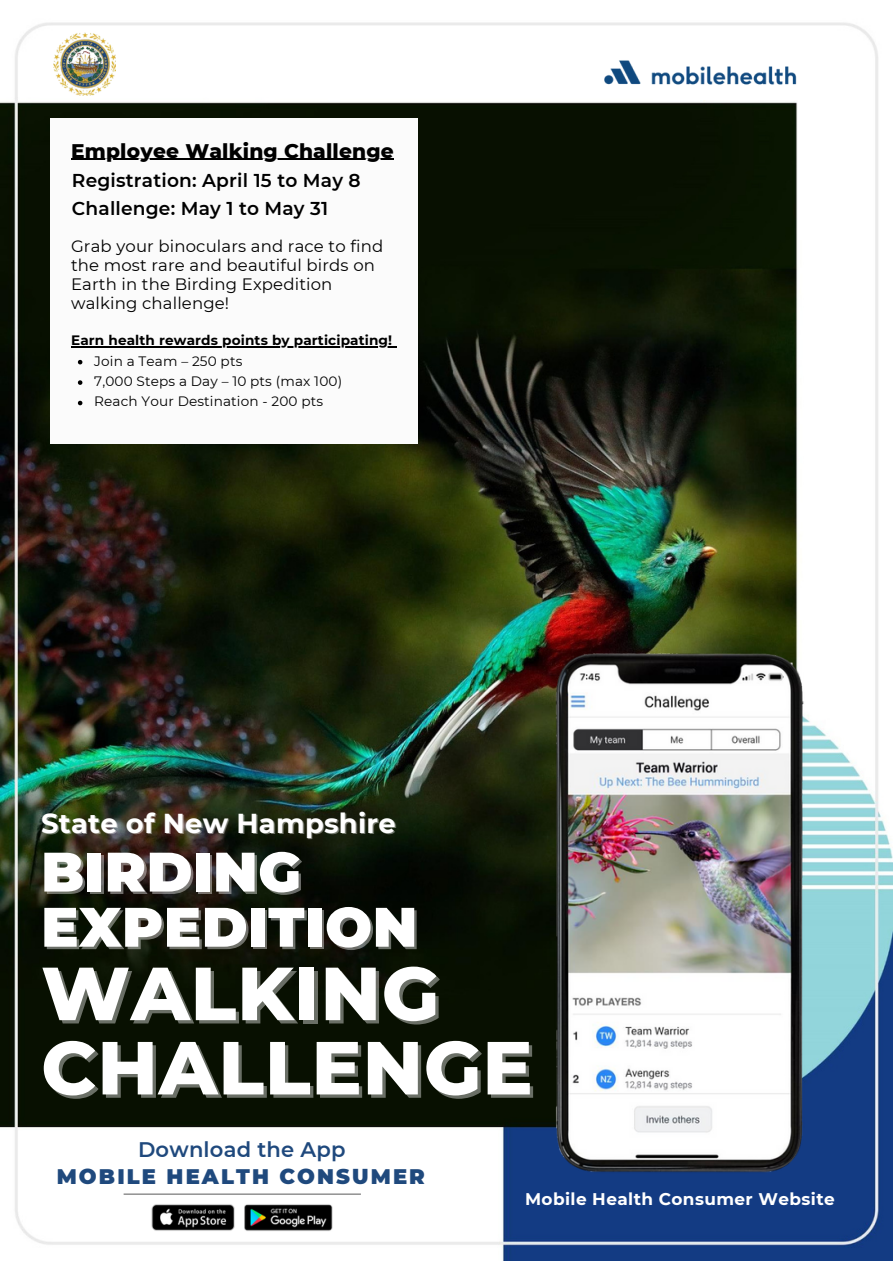
<style>
.page{position:relative;width:894px;height:1264px;background:#fff}
.page>*{position:absolute;margin:0;border:0;box-sizing:border-box;transform-origin:0 0}
.t1{font:800 75px "Montserrat";letter-spacing:.01em;color:#fff}
.t2{font:900 55.5px "Montserrat";letter-spacing:.01em;color:#fff}
.t3{font:700 27.3px "Montserrat";letter-spacing:.01em;color:#fff}
.t4{font:900 21px "Montserrat";letter-spacing:.1em;color:#1f497d}
.t5{font:600 21px "Montserrat";letter-spacing:.01em;color:#1f497d}
.t6{font:800 20.1px "Montserrat";letter-spacing:.01em;color:#000}
.t7{font:600 18.6px/27.9px "Montserrat";letter-spacing:.01em;color:#000}
.t8{font:700 16.8px "Montserrat";letter-spacing:.025em;color:#fff}
.t9{font:16.5px/19.2px "Montserrat";letter-spacing:.01em;color:#000}
.t10{font:13.65px "Montserrat";letter-spacing:.01em;color:#000}
.t11{font:700 13.65px "Montserrat";letter-spacing:.01em;color:#000}
</style>
<div class="page">
<img style="left:0;top:22px;width:892px;height:1238px">
<img style="left:549px;top:649px;width:261px;height:525px">
<hr style="left:124px;top:1193px;width:237px;height:1px;background:#595959">
<img style="left:150px;top:1203px;width:86px;height:28px">
<img style="left:243px;top:1203px;width:91px;height:28px">
<div style="left:50px;top:119px;width:368px;height:325px;background:#fbfbfb"></div>
<img style="left:53px;top:33px;width:62px;height:63px">
<div style="left:653px;top:61px;width:179px;height:38px;background:#fff"></div>
<hr style="left:71px;top:346px;width:321px;height:1px;background:#000">
<svg style="left:78px;top:360px;width:4px;height:4px"></svg>
<svg style="left:78px;top:380px;width:4px;height:5px"></svg>
<svg style="left:78px;top:401px;width:4px;height:4px"></svg>
<hr style="left:71px;top:159px;width:323px;height:1px;background:#000">
<div style="left:797px;top:61px;width:39px;height:179px;background:#fff"></div>
<img style="left:602px;top:56px;width:194px;height:33px">
<p class="t6" style="left:71px;top:138px;width:324px">Employee Walking Challenge</p>
<p class="t7" style="left:72px;top:166px;width:290px">Registration: April 15 to May 8<br>Challenge: May 1 to May 31</p>
<p class="t9" style="left:71px;top:236px;width:313px">Grab your binoculars and race to find the most rare and beautiful birds on<br>Earth in the Birding Expedition walking challenge!</p>
<p class="t11" style="left:71px;top:332px;width:322px">Earn health rewards points by participating!</p>
<p class="t10" style="left:94px;top:352px;width:150px">Join a Team – 250 pts</p>
<p class="t10" style="left:94px;top:373px;width:249px">7,000 Steps a Day – 10 pts (max 100)</p>
<h6 class="t10" style="left:94px;top:393px;width:230px">Reach Your Destination - 200 pts</h6>
<p class="t3" style="left:41px;top:806px;width:356px">State of New Hampshire</p>
<h2 class="t2" style="left:41px;top:837px;width:261px">BIRDING</h2>
<h4 class="t2" style="left:41px;top:893px;width:377px">EXPEDITION</h4>
<p class="t1" style="left:41px;top:947px;width:399px">WALKING</p>
<p class="t1" style="left:41px;top:1021px;width:493px">CHALLENGE</p>
<p class="t5" style="left:138px;top:1136px;width:209px">Download the App</p>
<p class="t4" style="left:57px;top:1163px;width:369px">MOBILE HEALTH CONSUMER</p>
<p class="t8" style="left:525px;top:1188px;width:311px">Mobile Health Consumer Website</p>
</div>
